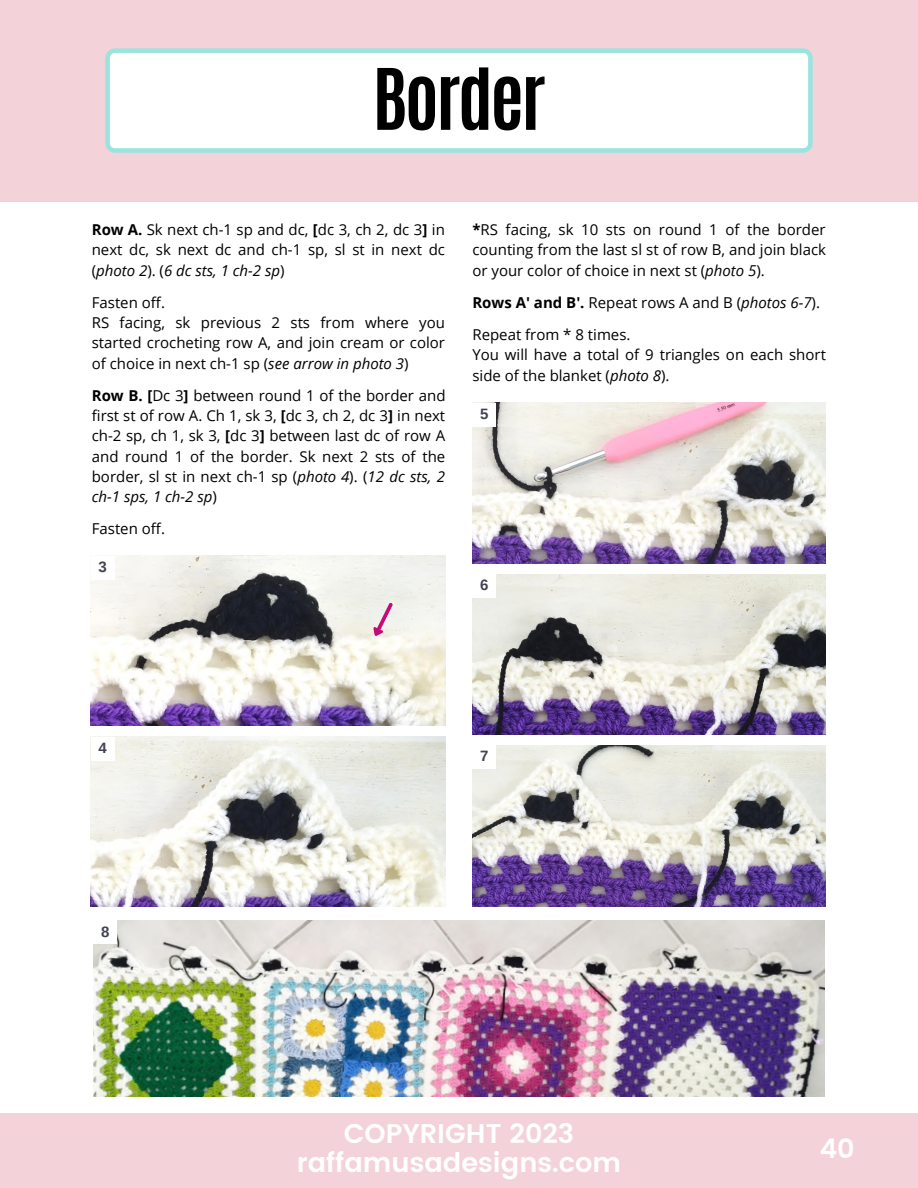
<style>
.page{position:relative;width:918px;height:1188px;background:#fff}
.page>*{position:absolute;margin:0;border:0;box-sizing:border-box;transform-origin:0 0}
.t1{font:700 72px "Antonio";letter-spacing:-.035em;color:#000}
.t2{font:600 27px/29.2px "Poppins";color:#fff;text-align:center}
.t3{font:15px/20.2px "Open Sans";color:#000;text-align:justify}
.t4{font:700 15px "Arimo";color:#414253}
.s1{font-weight:700}
.s2{font-style:italic}
</style>
<div class="page">
<div style="left:0;top:1114px;width:918px;height:74px;background:#f3d3d9"></div>
<div style="left:0;top:0;width:918px;height:201px;background:#f3d3d9"></div>
<svg style="left:105px;top:48px;width:708px;height:105px;background:#f5fbfb"></svg>
<img style="left:91px;top:556px;width:354px;height:170px">
<img style="left:91px;top:737px;width:354px;height:170px">
<svg style="left:373px;top:603px;width:20px;height:33px"></svg>
<div style="left:91px;top:556px;width:24px;height:24px;background:#fff"></div>
<div style="left:91px;top:737px;width:24px;height:24px;background:#fff"></div>
<img style="left:472px;top:575px;width:354px;height:160px">
<img style="left:472px;top:746px;width:354px;height:161px">
<img style="left:472px;top:403px;width:354px;height:161px">
<div style="left:472px;top:403px;width:24px;height:24px;background:#fff"></div>
<div style="left:472px;top:574px;width:24px;height:24px;background:#fff"></div>
<div style="left:472px;top:745px;width:24px;height:24px;background:#fff"></div>
<img style="left:94px;top:920px;width:731px;height:177px">
<div style="left:94px;top:920px;width:23px;height:24px;background:#fff"></div>
<p class="t1" style="left:372px;top:48px;width:175px">Border</p>
<p class="t3" style="left:92px;top:219px;width:355px"><span class="s1">Row A.</span> Sk next ch-1 sp and dc, <span class="s1">[</span>dc 3, ch 2, dc 3<span class="s1">]</span> in next dc, sk next dc and ch-1 sp, sl st in next dc (<span class="s2">photo 2</span>). (<span class="s2">6 dc sts, 1 ch-2 sp</span>)</p>
<p class="t3" style="left:92px;top:292px;width:75px">Fasten off.</p>
<p class="t3" style="left:92px;top:312px;width:355px">RS facing, sk previous 2 sts from where you started crocheting row A, and join cream or color of choice in next ch-1 sp (<span class="s2">see arrow in photo 3</span>)</p>
<p class="t3" style="left:92px;top:385px;width:355px"><span class="s1">Row B. [</span>Dc 3<span class="s1">]</span> between round 1 of the border and first st of row A. Ch 1, sk 3, <span class="s1">[</span>dc 3, ch 2, dc 3<span class="s1">]</span> in next ch-2 sp, ch 1, sk 3, <span class="s1">[</span>dc 3<span class="s1">]</span> between last dc of row A and round 1 of the border. Sk next 2 sts of the border, sl st in next ch-1 sp (<span class="s2">photo 4</span>). (<span class="s2">12 dc sts, 2 ch-1 sps, 1 ch-2 sp</span>)</p>
<p class="t3" style="left:92px;top:518px;width:75px">Fasten off.</p>
<p class="t4" style="left:99px;top:559px;width:10px">3</p>
<p class="t3" style="left:472px;top:219px;width:355px"><span class="s1">*</span>RS facing, sk 10 sts on round 1 of the border counting from the last sl st of row B, and join black or your color of choice in next st (<span class="s2">photo 5</span>).</p>
<p class="t3" style="left:472px;top:292px;width:349px"><span class="s1">Rows A' and B'.</span> Repeat rows A and B (<span class="s2">photos 6-7</span>).</p>
<p class="t3" style="left:472px;top:324px;width:160px">Repeat from * 8 times.</p>
<p class="t3" style="left:472px;top:344px;width:355px">You will have a total of 9 triangles on each short side of the blanket (<span class="s2">photo 8</span>).</p>
<p class="t4" style="left:480px;top:406px;width:10px">5</p>
<p class="t4" style="left:480px;top:577px;width:10px">6</p>
<p class="t4" style="left:99px;top:740px;width:10px">4</p>
<p class="t4" style="left:480px;top:748px;width:10px">7</p>
<p class="t4" style="left:101px;top:923px;width:10px">8</p>
<p class="t2" style="left:297px;top:1119px;width:326px">COPYRIGHT 2023 raffamusadesigns.com</p>
<p class="t2" style="left:819px;top:1134px;width:37px">40</p>
</div>
